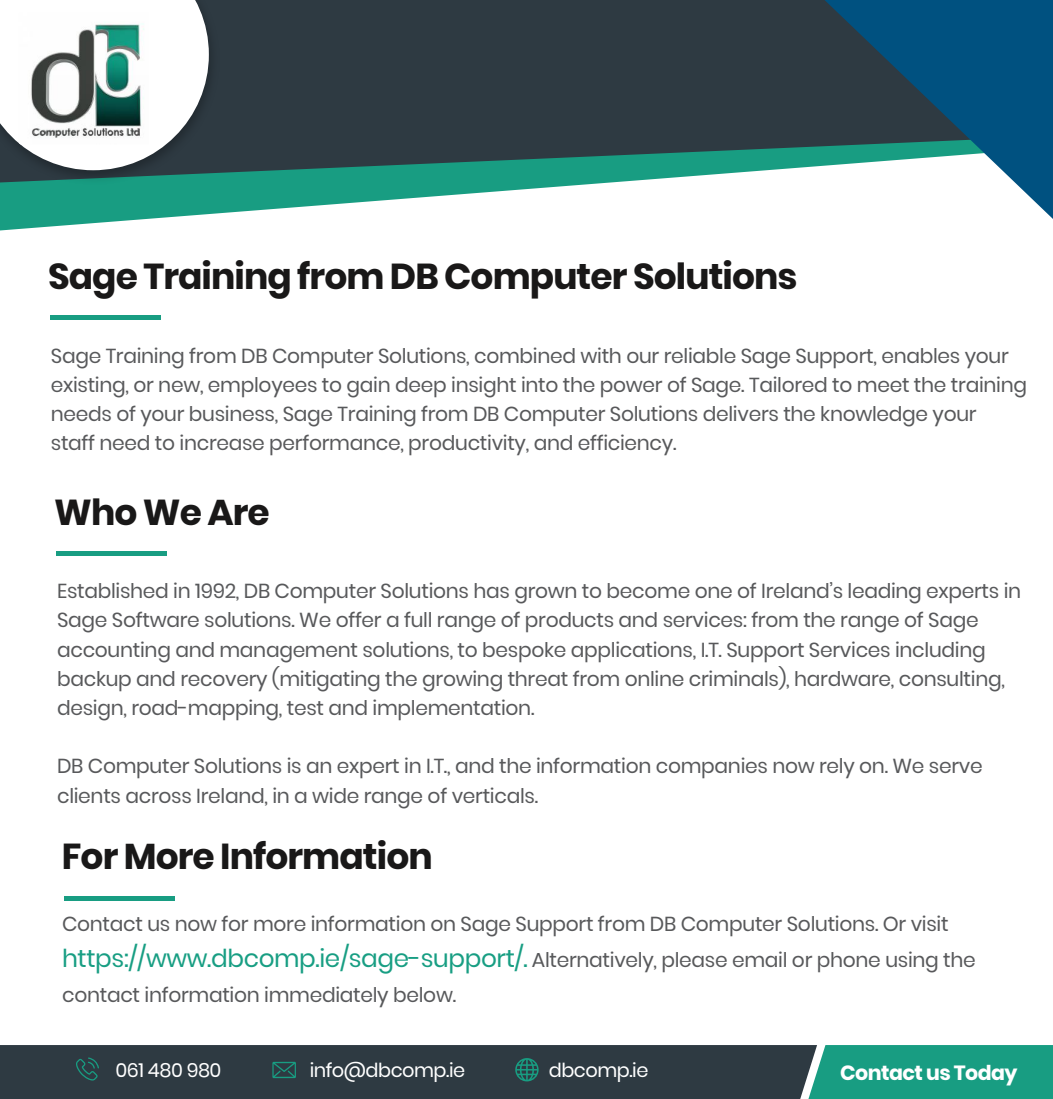
<style>
.page{position:relative;width:1053px;height:1099px;background:#fff}
.page>*{position:absolute;margin:0;border:0;box-sizing:border-box;transform-origin:0 0}
.t1{font:700 36px "Poppins";letter-spacing:-.025em;color:#191818}
.t2{font:700 20.5px "Poppins";letter-spacing:-.025em;color:#fff}
.t3{font:20.25px/29.2px "Poppins";letter-spacing:-.015em;color:#58595b}
.t4{font:19.38px "Poppins";letter-spacing:-.025em;color:#fff}
.s1{font-size:24.75px;color:#189e83}
</style>
<div class="page">
<svg style="left:0;top:182px;width:616px;height:48px"></svg>
<svg style="left:223px;top:0;width:601px;height:182px;background:#2e474b"></svg>
<svg style="left:824px;top:0;width:228px;height:218px"></svg>
<img style="left:0;top:0;width:223px;height:189px">
<svg style="left:0;top:0;width:209px;height:170px"></svg>
<img style="left:19px;top:13px;width:129px;height:131px">
<svg style="left:0;top:1045px;width:1052px;height:54px;background:#2a5252"></svg>
<hr style="left:50px;top:316px;width:110px;height:4px;background:#189d82">
<hr style="left:56px;top:551px;width:111px;height:4px;background:#189d82">
<hr style="left:64px;top:896px;width:110px;height:4px;background:#189d82">
<h1 class="t1" style="left:48px;top:256px;width:751px">Sage Training from DB Computer Solutions</h1>
<p class="t3" style="left:51px;top:341px;width:977px">Sage Training from DB Computer Solutions, combined with our reliable Sage Support, enables your existing, or new, employees to gain deep insight into the power of Sage. Tailored to meet the training needs of your business, Sage Training from DB Computer Solutions delivers the knowledge your<br>staff need to increase performance, productivity, and efficiency.</p>
<h1 class="t1" style="left:54px;top:491px;width:217px">Who We Are</h1>
<p class="t3" style="left:57px;top:576px;width:965px">Established in 1992, DB Computer Solutions has grown to become one of Ireland’s leading experts in Sage Software solutions. We offer a full range of products and services: from the range of Sage accounting and management solutions, to bespoke applications, I.T. Support Services including backup and recovery (mitigating the growing threat from online criminals), hardware, consulting, design, road-mapping, test and implementation.</p>
<p class="t3" style="left:57px;top:752px;width:927px">DB Computer Solutions is an expert in I.T., and the information companies now rely on. We serve clients across Ireland, in a wide range of verticals.</p>
<h1 class="t1" style="left:62px;top:836px;width:372px">For More Information</h1>
<p class="t3" style="left:62px;top:905px;width:915px;line-height:36px">Contact us now for more information on Sage Support from DB Computer Solutions. Or visit <span class="s1">https://www.dbcomp.ie/sage-support/.</span> Alternatively, please email or phone using the contact information immediately below.</p>
<p class="t4" style="left:116px;top:1059px;width:107px">061 480 980</p>
<p class="t4" style="left:310px;top:1059px;width:157px">info@dbcomp.ie</p>
<p class="t4" style="left:549px;top:1058px;width:101px">dbcomp.ie</p>
<p class="t2" style="left:840px;top:1060px;width:179px">Contact us Today</p>
</div>
